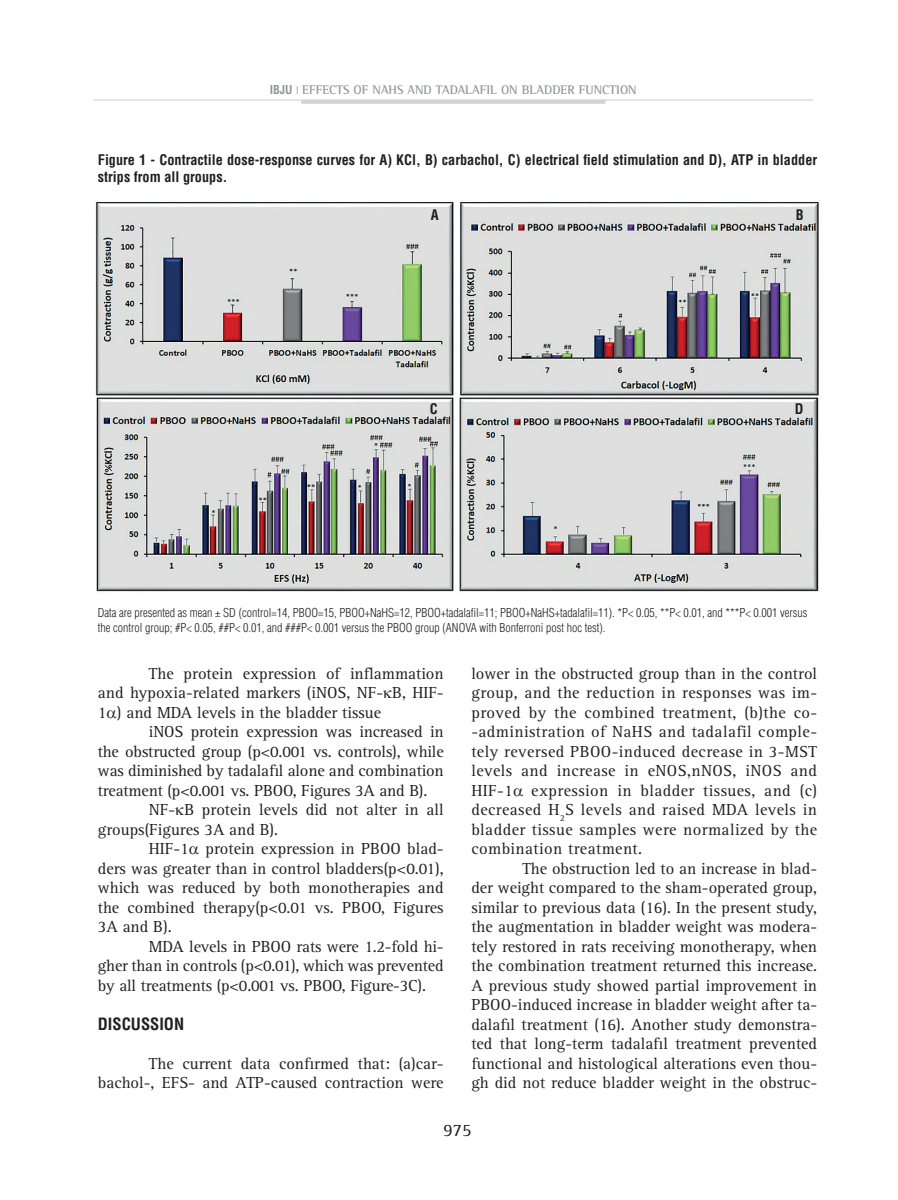
<style>
.page{position:relative;width:898px;height:1200px;background:#fff}
.page>*{position:absolute;margin:0;border:0;box-sizing:border-box;transform-origin:0 0}
.t1{font:18px "Rotis Serif";color:#231f20}
.t2{font:16.5px/19.5px "Rotis Serif";color:#231f20;text-align:justify}
.t3{font:700 condensed 16.5px "Helvetica";color:#231f20}
.t4{font:700 condensed 14.25px/17.1px "Helvetica";color:#231f20}
.t5{font:700 12.75px "Rotis Semi Serif";color:#939598}
.t6{font:300 condensed 12px/15px "Helvetica";color:#231f20}
.s1{font-family:"Helvetica";font-stretch:condensed;font-size:12px}
</style>
<div class="page">
<hr style="left:94px;top:99px;width:718px;height:2px;background:#dcdddf">
<hr style="left:301px;top:100px;width:304px;height:4px;background:#d1d2d4">
<img style="left:95px;top:200px;width:724px;height:393px">
<div style="left:431px;top:208px;width:17px;height:16px;background:#dedfdf"></div>
<div style="left:430px;top:403px;width:17px;height:12px;background:#dedfdf"></div>
<div style="left:795px;top:208px;width:18px;height:16px;background:#dedfdf"></div>
<div style="left:794px;top:403px;width:18px;height:13px;background:#dedfdf"></div>
<p class="t5" style="left:269px;top:82px;width:368px"><span class="s1">IBJU</span> <sup>|</sup> EFFECTS OF NAHS AND TADALAFIL ON BLADDER FUNCTION</p>
<p class="t4" style="left:98px;top:151px;width:720px">Figure 1 - Contractile dose-response curves for A) KCl, B) carbachol, C) electrical field stimulation and D), ATP in bladder strips from all groups.</p>
<p class="t4" style="left:431px;top:206px;width:9px">A</p>
<p class="t4" style="left:795px;top:206px;width:9px">B</p>
<p class="t4" style="left:430px;top:400px;width:9px">C</p>
<p class="t4" style="left:794px;top:400px;width:10px">D</p>
<p class="t6" style="left:98px;top:605px;width:711px">Data are presented as mean ± SD (control=14, PBOO=15, PBOO+NaHS=12, PBOO+tadalafil=11; PBOO+NaHS+tadalafil=11). *P&lt; 0.05, **P&lt; 0.01, and ***P&lt; 0.001 versus the control group; #P&lt; 0.05, ##P&lt; 0.01, and ###P&lt; 0.001 versus the PBOO group (ANOVA with Bonferroni post hoc test).</p>
<p class="t2" style="left:98px;top:663px;width:347px;text-indent:51px">The protein expression of inflammation and hypoxia-related markers (iNOS, NF- B, HIF-1 ) and MDA levels in the bladder tissue</p>
<p class="t2" style="left:149px;top:722px;width:296px">iNOS protein expression was increased in</p>
<p class="t2" style="left:98px;top:741px;width:347px">the obstructed group (p&lt;0.001 vs. controls), while</p>
<p class="t2" style="left:98px;top:761px;width:347px">was diminished by tadalafil alone and combination</p>
<p class="t2" style="left:98px;top:780px;width:331px">treatment (p&lt;0.001 vs. PBOO, Figures 3A and B).</p>
<p class="t2" style="left:149px;top:800px;width:296px">NF- B protein levels did not alter in all</p>
<p class="t2" style="left:98px;top:819px;width:182px">groups(Figures 3A and B).</p>
<p class="t2" style="left:149px;top:839px;width:296px">HIF-1 protein expression in PBOO blad-</p>
<p class="t2" style="left:98px;top:858px;width:347px">ders was greater than in control bladders(p&lt;0.01),</p>
<p class="t2" style="left:98px;top:878px;width:347px">which was reduced by both monotherapies and</p>
<p class="t2" style="left:98px;top:897px;width:347px">the combined therapy(p&lt;0.01 vs. PBOO, Figures</p>
<p class="t2" style="left:98px;top:917px;width:75px">3A and B).</p>
<p class="t2" style="left:149px;top:936px;width:296px">MDA levels in PBOO rats were 1.2-fold hi-</p>
<p class="t2" style="left:98px;top:956px;width:347px">gher than in controls (p&lt;0.01), which was prevented</p>
<p class="t2" style="left:98px;top:975px;width:329px">by all treatments (p&lt;0.001 vs. PBOO, Figure-3C).</p>
<p class="t3" style="left:98px;top:1013px;width:88px">DISCUSSION</p>
<p class="t2" style="left:98px;top:1053px;width:347px;text-align:right">The current data confirmed that: (a)car&shy;bachol-, EFS- and ATP-caused contraction were</p>
<p class="t2" style="left:471px;top:663px;width:347px">lower in the obstructed group than in the control group, and the reduction in responses was im&shy;proved by the combined treatment, (b)the co--administration of NaHS and tadalafil comple&shy;tely reversed PBOO-induced decrease in 3-MST levels and increase in eNOS,nNOS, iNOS and HIF-1 expression in bladder tissues, and (c) decreased H<sub>2</sub>S levels and raised MDA levels in bladder tissue samples were normalized by the combination treatment.</p>
<p class="t2" style="left:471px;top:858px;width:347px;text-indent:51px">The obstruction led to an increase in blad&shy;der weight compared to the sham-operated group, similar to previous data (16). In the present study, the augmentation in bladder weight was modera&shy;tely restored in rats receiving monotherapy, when the combination treatment returned this increase.<br>A previous study showed partial improvement in PBOO-induced increase in bladder weight after ta&shy;dalafil treatment (16). Another study demonstra&shy;ted that long-term tadalafil treatment prevented functional and histological alterations even thou&shy;gh did not reduce bladder weight in the obstruc-</p>
<p class="t1" style="left:443px;top:1119px;width:30px">975</p>
</div>
